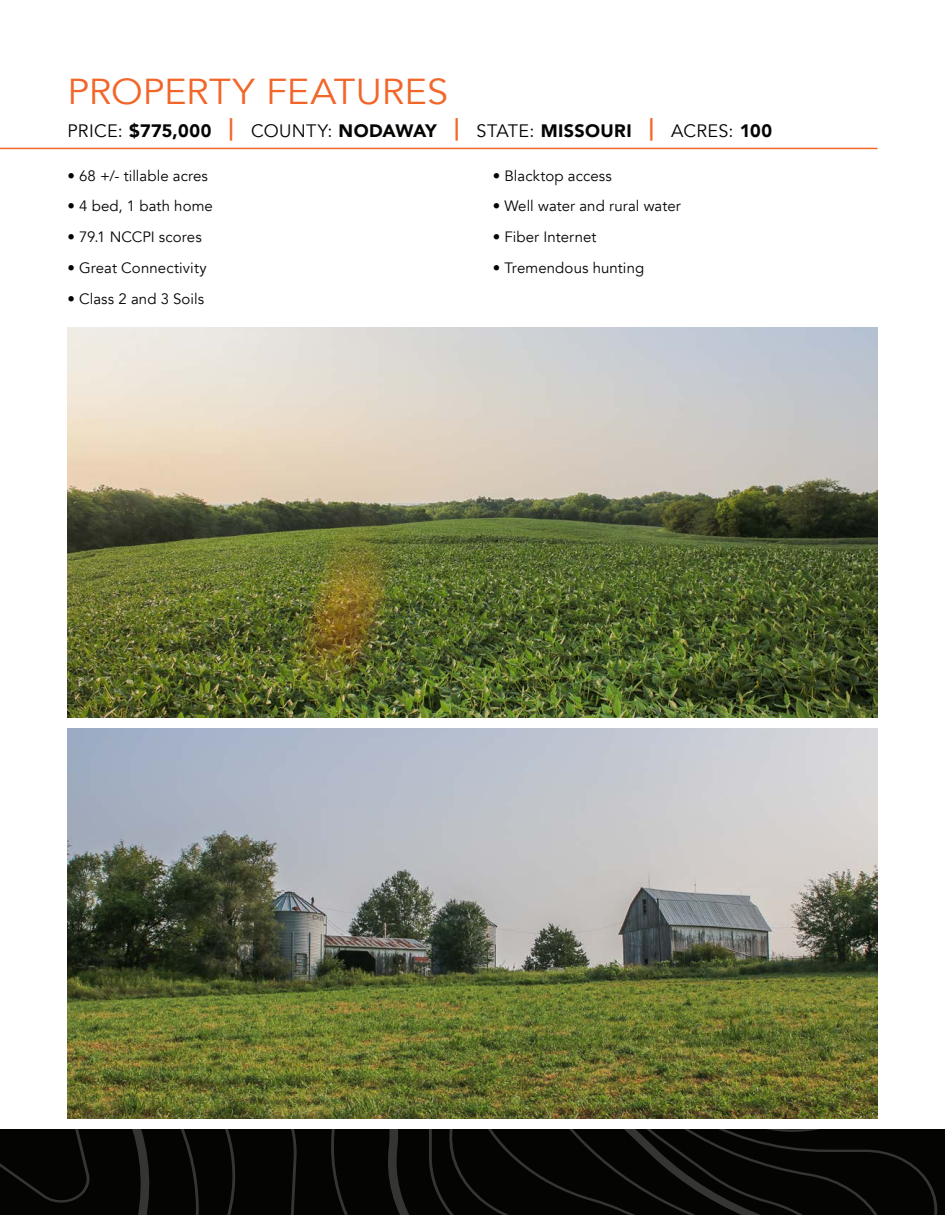
<style>
.page{position:relative;width:945px;height:1215px;background:#fff}
.page>*{position:absolute;margin:0;border:0;box-sizing:border-box;transform-origin:0 0}
.t1{font:36px "Avenir";color:#f2662a;scale:1.05 1}
.t2{font:900 18px "Avenir";letter-spacing:.02em;color:#040503}
.t3{font:15px "Avenir";letter-spacing:.005em;color:#040503}
.s1{font-weight:400}
.s2{font-size:22.5px;color:#f2662a}
</style>
<div class="page">
<img style="left:68px;top:728px;width:810px;height:390px">
<hr style="left:0;top:148px;width:878px;height:1px;background:#f2662a">
<svg style="left:0;top:1129px;width:945px;height:86px;background:#080907"></svg>
<img style="left:68px;top:328px;width:810px;height:390px">
<p class="t1" style="left:68px;top:70px;width:364px">PROPERTY FEATURES</p>
<p class="t2" style="left:68px;top:115px;width:706px"><span class="s1">PRICE:</span> $775,000 <span class="s2">|</span> <span class="s1">COUNTY:</span> NODAWAY <span class="s2">|</span> <span class="s1">STATE:</span> MISSOURI <span class="s2">|</span> <span class="s1">ACRES:</span> 100</p>
<p class="t3" style="left:68px;top:166px;width:142px">• 68 +/- tillable acres</p>
<p class="t3" style="left:68px;top:197px;width:147px">• 4 bed, 1 bath home</p>
<p class="t3" style="left:68px;top:228px;width:136px">• 79.1 NCCPI scores</p>
<p class="t3" style="left:68px;top:259px;width:141px">• Great Connectivity</p>
<p class="t3" style="left:68px;top:289px;width:138px">• Class 2 and 3 Soils</p>
<p class="t3" style="left:493px;top:166px;width:121px">• Blacktop access</p>
<p class="t3" style="left:493px;top:197px;width:190px">• Well water and rural water</p>
<p class="t3" style="left:493px;top:228px;width:105px">• Fiber Internet</p>
<p class="t3" style="left:493px;top:259px;width:153px">• Tremendous hunting</p>
</div>
